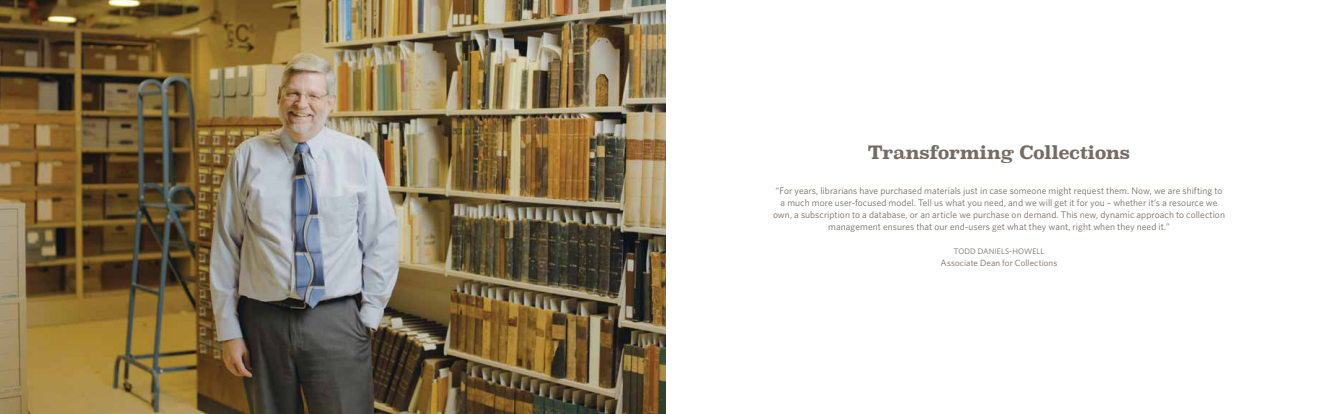
<style>
.page{position:relative;width:1332px;height:414px;background:#fff}
.page>*{position:absolute;margin:0;border:0;box-sizing:border-box;transform-origin:0 0}
.t1{font:700 18px "Superclarendon";letter-spacing:-.03em;color:#776c65}
.t2{font:9.5px/12px "Whitney";letter-spacing:.005em;color:#776c65;text-align:center}
.t3{font:9px "Whitney";letter-spacing:.01em;color:#776c65}
.t4{font:8px "Whitney";letter-spacing:.015em;color:#776c65}
</style>
<div class="page">
<img style="left:0;top:0;width:666px;height:414px">
<h1 class="t1" style="left:868px;top:139px;width:264px">Transforming Collections</h1>
<p class="t2" style="left:773px;top:185px;width:453px">“For years, librarians have purchased materials just in case someone might request them. Now, we are shifting to a much more user-focused model. Tell us what you need, and we will get it for you – whether it’s a resource we own, a subscription to a database, or an article we purchase on demand. This new, dynamic approach to collection management ensures that our end-users get what they want, right when they need it.”</p>
<p class="t4" style="left:954px;top:246px;width:92px">TODD DANIELS-HOWELL</p>
<p class="t3" style="left:941px;top:257px;width:118px">Associate Dean for Collections</p>
</div>
